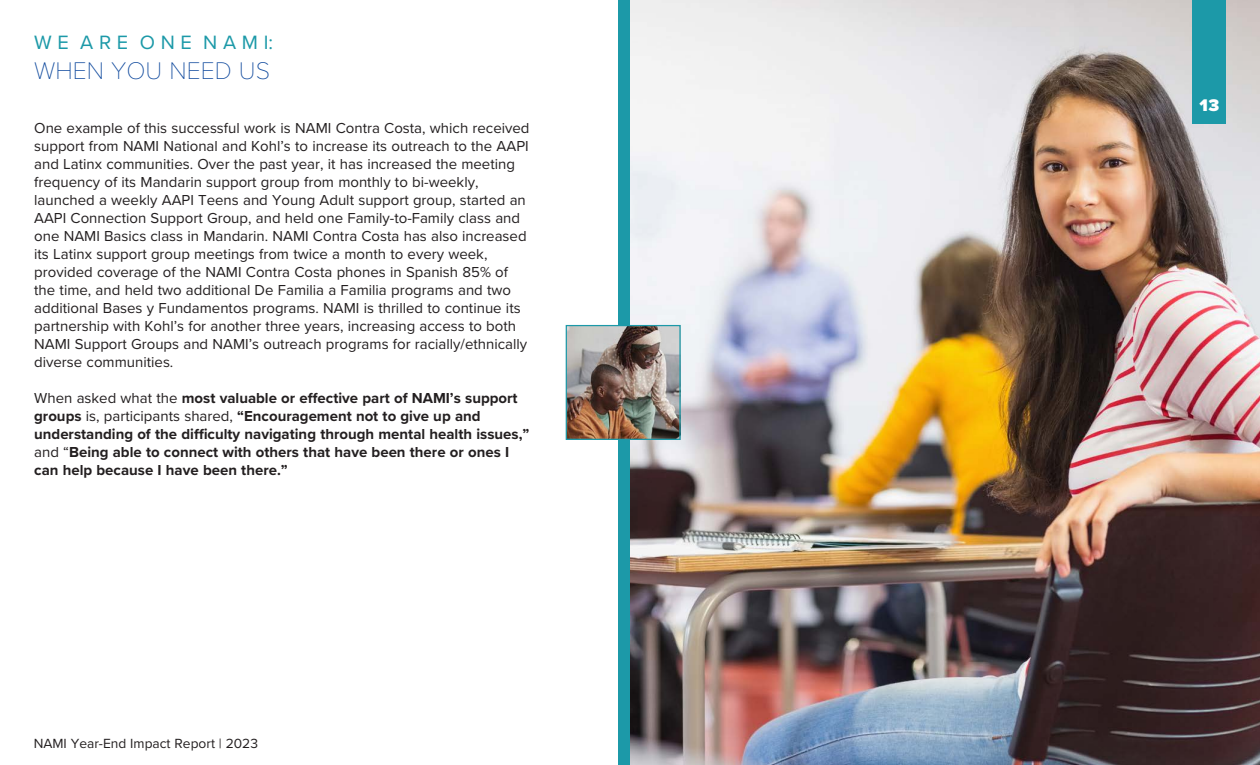
<style>
.page{position:relative;width:1260px;height:765px;background:#fff}
.page>*{position:absolute;margin:0;border:0;box-sizing:border-box;transform-origin:0 0}
.t1{font:100 25px "Proxima Nova T";color:#0f499d}
.t2{font:20px "Proxima Nova";color:#1c99a8}
.t3{font:900 17.5px "Proxima Nova";color:#fff}
.t4{font:15px/18px "Proxima Nova";color:#231f20}
.t5{font:700 15px/18px "Proxima Nova";color:#231f20}
.t6{font:13.75px "Proxima Nova";color:#231f20}
.s1{font-weight:400}
</style>
<div class="page">
<div style="left:619px;top:0;width:11px;height:765px;background:#1c99a8"></div>
<img style="left:630px;top:0;width:630px;height:765px">
<div style="left:1192px;top:0;width:34px;height:124px;background:#1c99a8"></div>
<img style="left:568px;top:327px;width:111px;height:111px">
<div style="left:566px;top:325px;width:115px;height:115px;border:1px solid #1c99a8"></div>
<p class="t2" style="left:34px;top:27px;width:240px">W E A R E O N E N A M I:</p>
<p class="t1" style="left:34px;top:52px;width:237px">WHEN YOU NEED US</p>
<p class="t4" style="left:34px;top:118px;width:497px">One example of this successful work is NAMI Contra Costa, which received support from NAMI National and Kohl’s to increase its outreach to the AAPI and Latinx communities. Over the past year, it has increased the meeting frequency of its Mandarin support group from monthly to bi-weekly, launched a weekly AAPI Teens and Young Adult support group, started an AAPI Connection Support Group, and held one Family-to-Family class and one NAMI Basics class in Mandarin. NAMI Contra Costa has also increased its Latinx support group meetings from twice a month to every week, provided coverage of the NAMI Contra Costa phones in Spanish 85% of the time, and held two additional De Familia a Familia programs and two additional Bases y Fundamentos programs. NAMI is thrilled to continue its partnership with Kohl’s for another three years, increasing access to both NAMI Support Groups and NAMI’s outreach programs for racially/ethnically diverse communities.</p>
<p class="t5" style="left:34px;top:389px;width:497px"><span class="s1">When asked what the</span> most valuable or effective part of NAMI’s support groups <span class="s1">is, participants shared,</span> “Encouragement not to give up and understanding of the difficulty navigating through mental health issues,” <span class="s1">and “</span>Being able to connect with others that have been there or ones I can help because I have been there.”</p>
<p class="t6" style="left:34px;top:733px;width:226px">NAMI Year-End Impact Report | 2023</p>
<p class="t3" style="left:1199px;top:92px;width:21px">13</p>
</div>
